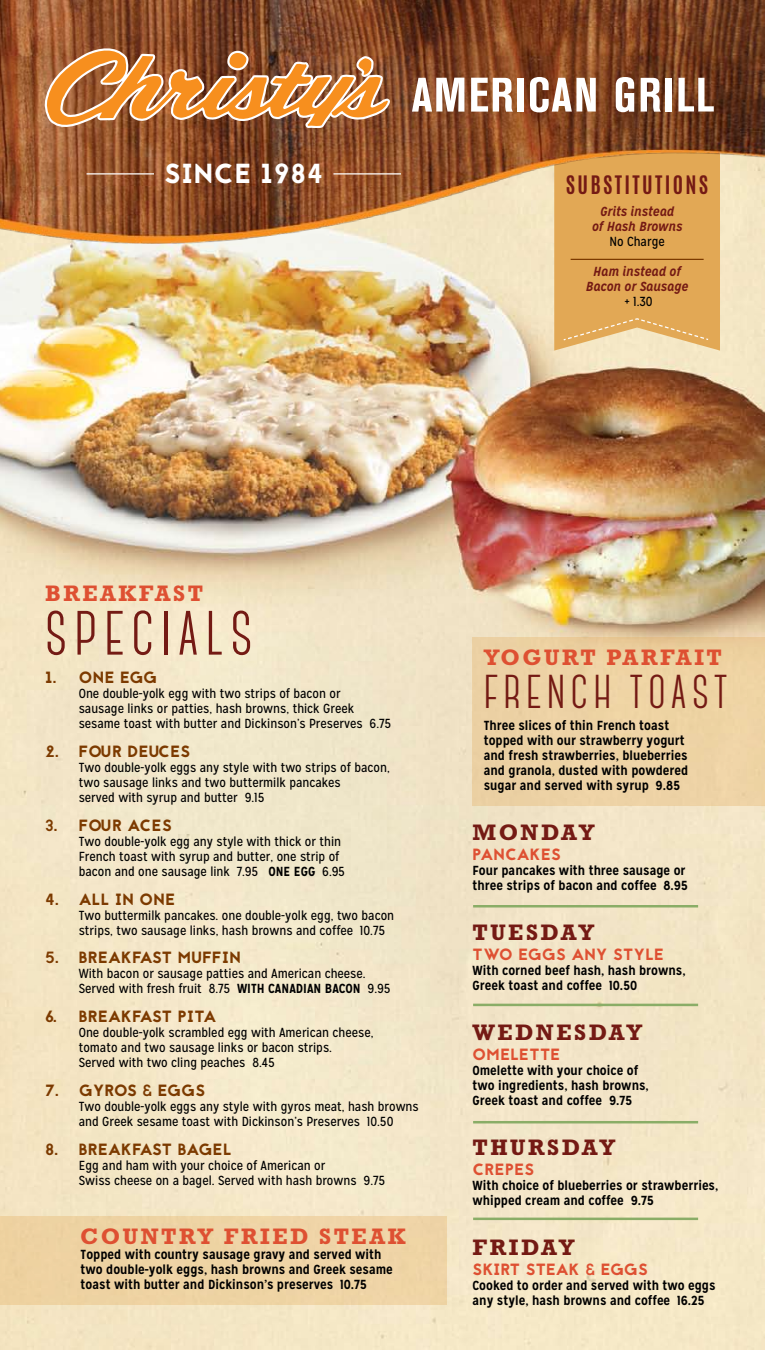
<style>
.page{position:relative;width:765px;height:1350px;background:#fff}
.page>*{position:absolute;margin:0;border:0;box-sizing:border-box;transform-origin:0 0}
.t1{font:700 62.5px "Canter";letter-spacing:.11em;color:#741a14}
.t2{font:700 47.5px "Canter";letter-spacing:.11em;color:#741a14}
.t3{font:27.5px "Jaapokki";letter-spacing:.03em;color:#fff}
.t4{font:700 22.75px "Rockwell Std";letter-spacing:.11em;color:#de5032}
.t5{font:700 22.75px "Rockwell Std";letter-spacing:.11em;color:#741a14}
.t6{font:700 21.25px "Antonio";letter-spacing:.11em;color:#741a14}
.t7{font:16.25px "Jaapokki";letter-spacing:.03em;color:#7c3a00}
.t8{font:16.25px "Jaapokki";letter-spacing:.03em;color:#de5032}
.t9{font:16.25px "Jaapokki";letter-spacing:.01em;color:#de5032}
.t10{font:13.12px/15px "Mission Gothic";color:#000}
.t11{font:700 13.12px/15px "Mission Gothic";color:#000}
.t12{font:italic 700 13.12px/15px "Mission Gothic";color:#741a14;text-align:center}
.s1{font-weight:700}
</style>
<div class="page">
<img style="left:0;top:243px;width:765px;height:1107px">
<div style="left:472px;top:637px;width:293px;height:168px;background:#edd2a4"></div>
<div style="left:0;top:1217px;width:447px;height:88px;background:#efd3a4"></div>
<svg style="left:554px;top:243px;width:166px;height:108px;background:#e3ad5f"></svg>
<svg style="left:562px;top:318px;width:148px;height:23px;background:#e6b770"></svg>
<img style="left:0;top:0;width:765px;height:243px">
<hr style="left:333px;top:173px;width:68px;height:2px;background:#fff">
<hr style="left:87px;top:173px;width:67px;height:2px;background:#fff">
<hr style="left:571px;top:259px;width:133px;height:1px;background:#7c3a00">
<hr style="left:473px;top:905px;width:225px;height:3px;background:#8aad67">
<hr style="left:473px;top:1004px;width:225px;height:2px;background:#8aad67">
<hr style="left:473px;top:1121px;width:225px;height:2px;background:#8aad67">
<hr style="left:473px;top:1218px;width:225px;height:2px;background:#8aad67">
<svg style="left:45px;top:45px;width:346px;height:83px;background:#bd7c45"></svg>
<svg style="left:412px;top:78px;width:52px;height:34px"></svg>
<svg style="left:471px;top:78px;width:42px;height:34px"></svg>
<div style="left:518px;top:78px;width:6px;height:33px;background:#fff"></div>
<svg style="left:530px;top:77px;width:66px;height:35px"></svg>
<svg style="left:616px;top:77px;width:18px;height:35px"></svg>
<svg style="left:641px;top:78px;width:20px;height:34px"></svg>
<div style="left:666px;top:78px;width:6px;height:33px;background:#fff"></div>
<svg style="left:678px;top:78px;width:36px;height:34px"></svg>
<h3 class="t3" style="left:164px;top:154px;width:161px">SINCE 1984</h3>
<h3 class="t6" style="left:566px;top:169px;width:144px">SUBSTITUTIONS</h3>
<p class="t12" style="left:592px;top:204px;width:92px">Grits instead<br>of Hash Browns</p>
<p class="t10" style="left:609px;top:234px;width:57px">No Charge</p>
<p class="t12" style="left:586px;top:264px;width:104px">Ham instead of<br>Bacon or Sausage</p>
<p class="t10" style="left:625px;top:294px;width:29px">+ 1.30</p>
<h3 class="t4" style="left:45px;top:580px;width:160px">BREAKFAST</h3>
<h1 class="t1" style="left:45px;top:602px;width:209px">SPECIALS</h1>
<p class="t7" style="left:45px;top:666px;width:114px">1. ONE EGG</p>
<p class="t10" style="left:79px;top:686px;width:314px">One double-yolk egg with two strips of bacon or<br>sausage links or patties, hash browns, thick Greek sesame toast with butter and Dickinson’s Preserves 6.75</p>
<p class="t7" style="left:45px;top:740px;width:147px">2. FOUR DEUCES</p>
<p class="t10" style="left:79px;top:760px;width:313px">Two double-yolk eggs any style with two strips of bacon, two sausage links and two buttermilk pancakes<br>served with syrup and butter 9.15</p>
<p class="t7" style="left:45px;top:814px;width:128px">3. FOUR ACES</p>
<p class="t10" style="left:79px;top:834px;width:268px">Two double-yolk egg any style with thick or thin<br>French toast with syrup and butter, one strip of bacon and one sausage link 7.95 <span class="s1">One Egg</span> 6.95</p>
<p class="t7" style="left:45px;top:888px;width:132px">4. ALL IN ONE</p>
<p class="t10" style="left:79px;top:908px;width:317px">Two buttermilk pancakes. one double-yolk egg, two bacon strips, two sausage links, hash browns and coffee 10.75</p>
<p class="t7" style="left:45px;top:946px;width:197px">5. BREAKFAST MUFFIN</p>
<p class="t10" style="left:79px;top:966px;width:313px">With bacon or sausage patties and American cheese.<br>Served with fresh fruit 8.75 <span class="s1">With Canadian baco n</span> 9.95</p>
<p class="t7" style="left:45px;top:1005px;width:172px">6. BREAKFAST PITA</p>
<p class="t10" style="left:79px;top:1025px;width:296px">One double-yolk scrambled egg with American cheese, tomato and two sausage links or bacon strips.<br>Served with two cling peaches 8.45</p>
<p class="t7" style="left:45px;top:1079px;width:26px">7. G</p>
<p class="t7" style="left:93px;top:1079px;width:113px">YROS &amp; EGGS</p>
<p class="t10" style="left:79px;top:1099px;width:342px">Two double-yolk eggs any style with gyros meat, hash browns and Greek sesame toast with Dickinson’s Preserves 10.50</p>
<p class="t7" style="left:45px;top:1138px;width:188px">8. BREAKFAST BAGEL</p>
<p class="t10" style="left:79px;top:1158px;width:308px">Egg and ham with your choice of American or<br>Swiss cheese on a bagel. Served with hash browns 9.75</p>
<h3 class="t4" style="left:81px;top:1223px;width:326px">COUNTRY FRIED STEAK</h3>
<p class="t11" style="left:81px;top:1247px;width:314px">Topped with country sausage gravy and served with two double-yolk eggs, hash browns and Greek sesame toast with butter and Dickinson’s preserves 10.75</p>
<h3 class="t4" style="left:484px;top:644px;width:240px">YOGURT PARFAIT</h3>
<h2 class="t2" style="left:484px;top:668px;width:246px">FRENCH TOAST</h2>
<p class="t11" style="left:484px;top:718px;width:206px">Three slices of thin French toast topped with our strawberry yogurt and fresh strawberries, blueberries and granola, dusted with powdered sugar and served with syrup 9.85</p>
<h3 class="t5" style="left:472px;top:819px;width:124px">MONDAY</h3>
<p class="t8" style="left:473px;top:843px;width:90px">PANCAKES</p>
<p class="t11" style="left:472px;top:863px;width:217px">Four pancakes with three sausage or three strips of bacon and coffee 8.95</p>
<h3 class="t5" style="left:472px;top:919px;width:123px">TUESDAY</h3>
<p class="t8" style="left:473px;top:943px;width:193px">TWO EGGS ANY STYLE</p>
<p class="t11" style="left:472px;top:963px;width:215px">With corned beef hash, hash browns,<br>Greek toast and coffee 10.50</p>
<h3 class="t5" style="left:472px;top:1019px;width:171px">WEDNESDAY</h3>
<p class="t8" style="left:473px;top:1043px;width:89px">OMELETTE</p>
<p class="t11" style="left:472px;top:1063px;width:178px">Omelette with your choice of two ingredients, hash browns,<br>Greek toast and coffee 9.75</p>
<h3 class="t5" style="left:472px;top:1134px;width:144px">THURSDAY</h3>
<p class="t8" style="left:473px;top:1158px;width:63px">CREPES</p>
<p class="t11" style="left:472px;top:1178px;width:247px">With choice of blueberries or strawberries, whipped cream and coffee 9.75</p>
<h3 class="t5" style="left:472px;top:1234px;width:104px">FRIDAY</h3>
<p class="t9" style="left:473px;top:1258px;width:177px">SKIRT STEAK &amp; EGGS</p>
<p class="t11" style="left:472px;top:1278px;width:245px">Cooked to order and served with two eggs any style, hash browns and coffee 16.25</p>
</div>
